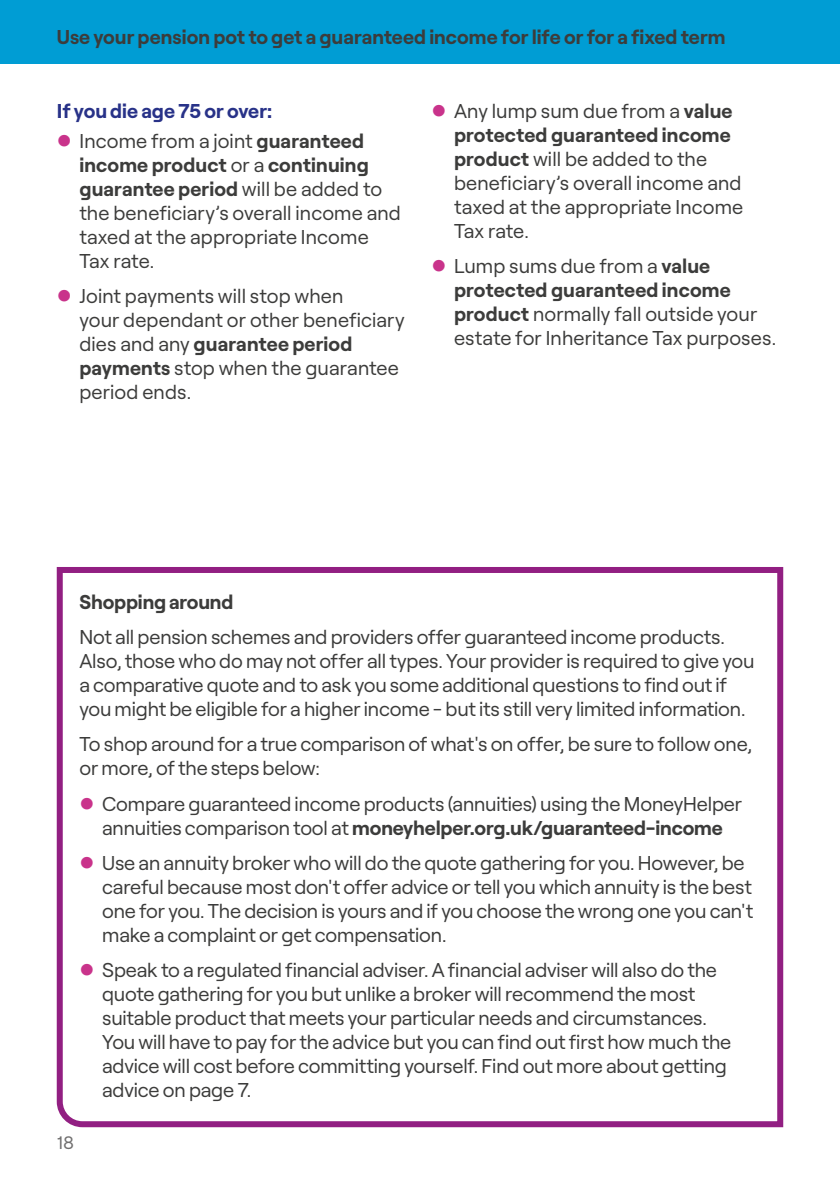
<style>
.page{position:relative;width:840px;height:1191px;background:#fff}
.page>*{position:absolute;margin:0;border:0;box-sizing:border-box;transform-origin:0 0}
.PO_Purple_body_larg{font:20px/24px "Roobert";letter-spacing:-.01em;color:#3c3c3b}
.Subheader2_10_12_on{font:700 20px "Roobert";color:#3c3c3b}
.Subheader3_10_12{font:700 20px "Roobert";color:#283288}
.PO_Purple_subheader{font:700 20px "Roobert";letter-spacing:-.005em;color:#3c3c3b}
.t1{font:18px "Roobert";color:#706f6f}
.s1{font-weight:700}
</style>
<div class="page">
<div style="left:0;top:0;width:839px;height:64px;background:#009dd4"></div>
<svg style="left:56px;top:567px;width:728px;height:561px"></svg>
<svg style="left:81px;top:797px;width:12px;height:12px"></svg>
<svg style="left:81px;top:857px;width:12px;height:11px"></svg>
<svg style="left:81px;top:964px;width:12px;height:12px"></svg>
<p class="Subheader2_10_12_on" style="left:57px;top:22px;width:670px">Use your pension pot to get a guaranteed income for life or for a fixed term</p>
<p class="Subheader3_10_12" style="left:57px;top:95px;width:217px">If you die age 75 or over:</p>
<p class="PO_Purple_body_larg" style="left:79px;top:127px;width:323px">Income from a joint <span class="s1">guaranteed income product</span> or a <span class="s1">continuing guarantee period</span> will be added to the beneficiary’s overall income and taxed at the appropriate Income<br>Tax rate.</p>
<p class="PO_Purple_body_larg" style="left:79px;top:282px;width:326px">Joint payments will stop when<br>your dependant or other beneficiary dies and any <span class="s1">guarantee period payments</span> stop when the guarantee period ends.</p>
<p class="PO_Purple_body_larg" style="left:454px;top:97px;width:291px">Any lump sum due from a <span class="s1">value protected guaranteed income product</span> will be added to the beneficiary’s overall income and taxed at the appropriate Income<br>Tax rate.</p>
<p class="PO_Purple_body_larg" style="left:454px;top:253px;width:323px">Lump sums due from a <span class="s1">value protected guaranteed income product</span> normally fall outside your estate for Inheritance Tax purposes.</p>
<p class="PO_Purple_subheader" style="left:79px;top:586px;width:155px">Shopping around</p>
<p class="PO_Purple_body_larg" style="left:79px;top:623px;width:676px">Not all pension schemes and providers offer guaranteed income products.<br>Also, those who do may not offer all types. Your provider is required to give you a comparative quote and to ask you some additional questions to find out if you might be eligible for a higher income - but its still very limited information.</p>
<p class="PO_Purple_body_larg" style="left:79px;top:730px;width:674px">To shop around for a true comparison of what's on offer, be sure to follow one, or more, of the steps below:</p>
<p class="PO_Purple_body_larg" style="left:102px;top:790px;width:641px">Compare guaranteed income products (annuities) using the MoneyHelper annuities comparison tool at <span class="s1">moneyhelper.org.uk/guaranteed-income</span></p>
<p class="PO_Purple_body_larg" style="left:102px;top:849px;width:652px">Use an annuity broker who will do the quote gathering for you. However, be careful because most don't offer advice or tell you which annuity is the best one for you. The decision is yours and if you choose the wrong one you can't make a complaint or get compensation.</p>
<p class="PO_Purple_body_larg" style="left:102px;top:956px;width:630px">Speak to a regulated financial adviser. A financial adviser will also do the quote gathering for you but unlike a broker will recommend the most suitable product that meets your particular needs and circumstances.<br>You will have to pay for the advice but you can find out first how much the advice will cost before committing yourself. Find out more about getting advice on page 7.</p>
<p class="t1" style="left:57px;top:1128px;width:19px">18</p>
</div>
